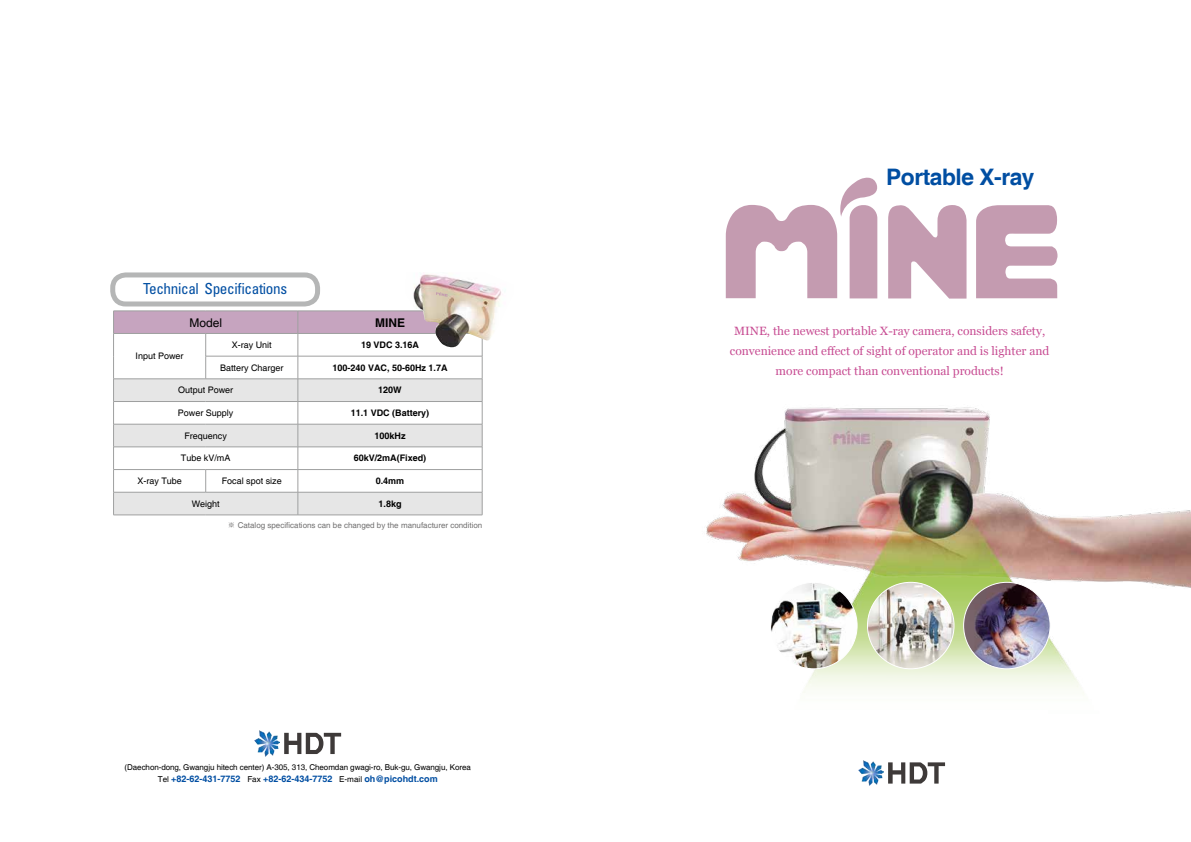
<style>
.page{position:relative;width:1191px;height:842px;background:#fff}
.page>*{position:absolute;margin:0;border:0;box-sizing:border-box;transform-origin:0 0}
.t1{font:700 22.7px "Helvetica";letter-spacing:-.02em;color:#004ea2}
.t2{font:condensed 15.2px "Univers";letter-spacing:-.025em;color:#004ea2}
.t3{font:12px/20px "Vani";color:#c74b92;text-align:center}
.t4{font:12px "Helvetica";color:#000}
.t5{font:700 12px "Helvetica";color:#000}
.t6{font:9px "Helvetica";color:#000}
.t7{font:700 9px "Helvetica";color:#000}
.t8{font:700 9px "Helvetica";color:#004ea2}
.t9{font:8px "Helvetica";letter-spacing:-.005em;color:#000}
.t10{font:8px "Helvetica";color:#727171}
.s1{font-family:"Adobe Myungjo Std";font-weight:500}
.s2{font-weight:400;font-size:8.1px;color:#000}
</style>
<div class="page">
<svg style="left:888px;top:205px;width:78px;height:94px"></svg>
<svg style="left:976px;top:205px;width:81px;height:93px"></svg>
<svg style="left:726px;top:178px;width:151px;height:120px"></svg>
<svg style="left:888px;top:762px;width:57px;height:22px"></svg>
<img style="left:858px;top:760px;width:25px;height:26px">
<img style="left:706px;top:407px;width:485px;height:287px">
<img style="left:963px;top:582px;width:87px;height:87px;border-radius:43px">
<img style="left:867px;top:582px;width:87px;height:87px;border-radius:43px">
<img style="left:770px;top:582px;width:87px;height:87px;border-radius:43px">
<svg style="left:284px;top:733px;width:57px;height:21px"></svg>
<img style="left:254px;top:730px;width:26px;height:26px">
<svg style="left:113px;top:311px;width:370px;height:204px"></svg>
<hr style="left:113px;top:515px;width:93px;height:1px;background:#9fa0a0">
<hr style="left:206px;top:515px;width:92px;height:1px;background:#9fa0a0">
<hr style="left:298px;top:515px;width:184px;height:1px;background:#9fa0a0">
<img style="left:405px;top:274px;width:96px;height:76px">
<svg style="left:436px;top:292px;width:12px;height:5px"></svg>
<div style="left:110px;top:272px;width:210px;height:34px;border:5px solid #b5b6b6;border-radius:13px"></div>
<p class="t2" style="left:143px;top:279px;width:145px">Technical Specifications</p>
<p class="t4" style="left:189px;top:315px;width:34px">Model</p>
<p class="t5" style="left:375px;top:315px;width:31px">MINE</p>
<p class="t6" style="left:232px;top:340px;width:42px">X-ray Unit</p>
<p class="t7" style="left:361px;top:339px;width:60px">19 VDC 3.16A</p>
<p class="t6" style="left:220px;top:362px;width:65px">Battery Charger</p>
<p class="t7" style="left:332px;top:362px;width:117px">100-240 VAC, 50-60Hz 1.7A</p>
<p class="t6" style="left:178px;top:385px;width:57px">Output Power</p>
<p class="t7" style="left:378px;top:385px;width:25px">120W</p>
<p class="t6" style="left:178px;top:408px;width:57px">Power Supply</p>
<p class="t7" style="left:351px;top:407px;width:80px">11.1 VDC (Battery)</p>
<p class="t6" style="left:184px;top:430px;width:44px">Frequency</p>
<p class="t7" style="left:374px;top:430px;width:33px">100kHz</p>
<p class="t6" style="left:181px;top:453px;width:51px">Tube kV/mA</p>
<p class="t7" style="left:354px;top:453px;width:74px">60kV/2mA(Fixed)</p>
<p class="t6" style="left:137px;top:476px;width:46px">X-ray Tube</p>
<p class="t6" style="left:222px;top:476px;width:62px">Focal spot size</p>
<p class="t7" style="left:376px;top:475px;width:30px">0.4mm</p>
<p class="t6" style="left:192px;top:498px;width:30px">Weight</p>
<p class="t7" style="left:378px;top:498px;width:25px">1.8kg</p>
<p class="t6" style="left:136px;top:351px;width:50px">Input Power</p>
<p class="t10" style="left:227px;top:520px;width:256px"><span class="s1">※</span> Catalog specifications can be changed by the manufacturer condition</p>
<p class="t9" style="left:125px;top:763px;width:348px">(Daechon-dong, Gwangju hitech center) A-305, 313, Cheomdan gwagi-ro, Buk-gu, Gwangju, Korea</p>
<p class="t8" style="left:158px;top:774px;width:281px"><span class="s2">Tel</span> +82-62-431-7752 <span class="s2">Fax</span> +82-62-434-7752 <span class="s2">E-mail</span> oh@picohdt.com</p>
<h1 class="t1" style="left:886px;top:164px;width:150px">Portable X-ray</h1>
<p class="t3" style="left:730px;top:321px;width:321px">MINE, the newest portable X-ray camera, considers safety, convenience and effect of sight of operator and is lighter and more compact than conventional products!</p>
</div>
